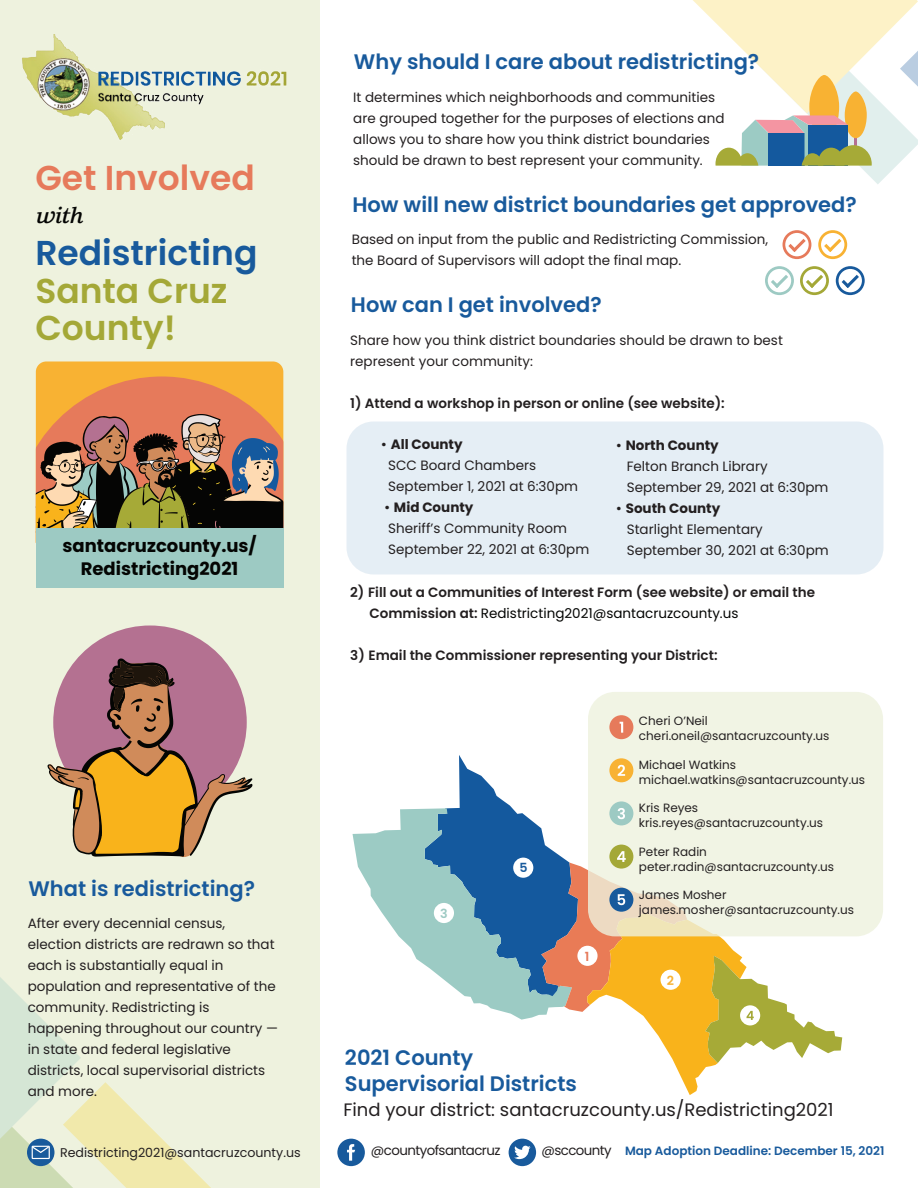
<style>
.page{position:relative;width:918px;height:1188px;background:#fff}
.page>*{position:absolute;margin:0;border:0;box-sizing:border-box;transform-origin:0 0}
.t1{font:600 34.5px/37.5px "Poppins";color:#a4a837}
.t2{font:600 34.5px "Poppins";color:#185a9c}
.t3{font:600 34.5px "Poppins";color:#e67a5b}
.t4{font:italic 500 22.5px "Sutro";color:#040503}
.t5{font:600 21px/25.2px "Poppins";color:#185a9c}
.t6{font:18px "Poppins";color:#231f20}
.t7{font:700 18px "Poppins";color:#040503}
.t8{font:13.5px/21px "Poppins";color:#231f20}
.t9{font:600 13.5px/21px "Poppins";color:#231f20}
.t10{font:13.35px "Poppins";letter-spacing:-.04em;color:#231f20}
.t11{font:12.6px "Poppins";color:#231f20}
.t12{font:600 12.6px "Poppins";color:#9dcac3}
.t13{font:600 12.6px "Poppins";color:#e67a5b}
.t14{font:600 12.6px "Poppins";color:#f8b233}
.t15{font:600 12.6px "Poppins";color:#185a9c}
.t16{font:12px/15px "Poppins";color:#231f20}
.t17{font:600 12px "Poppins";color:#185a9c}
.s1{font-weight:500}
.s2{font-weight:700}
.s3{font-weight:400;color:#040503}
.s4{font-weight:400;font-size:13.35px;color:#231f20}
</style>
<div class="page">
<div style="left:0;top:0;width:320px;height:1188px;background:#eef2de"></div>
<div style="left:346px;top:422px;width:538px;height:152px;background:#e5eef5;border-radius:27px"></div>
<div style="left:509px;top:1139px;width:27px;height:27px;background:#185a9c;border-radius:50%"></div>
<svg style="left:514px;top:1146px;width:17px;height:13px"></svg>
<div style="left:337px;top:1139px;width:28px;height:27px;background:#185a9c;border-radius:50%"></div>
<svg style="left:347px;top:1144px;width:8px;height:17px"></svg>
<svg style="left:0;top:977px;width:211px;height:211px"></svg>
<div style="left:36px;top:361px;width:247px;height:191px;background:#f8b233;border-radius:10px"></div>
<svg style="left:36px;top:376px;width:247px;height:152px"></svg>
<img style="left:22px;top:34px;width:265px;height:106px">
<svg style="left:353px;top:808px;width:72px;height:157px;fill:#9ccbc4"></svg>
<div style="left:36px;top:528px;width:247px;height:60px;background:#9dcac3"></div>
<div style="left:53px;top:626px;width:194px;height:193px;background:#b47191;border-radius:50%"></div>
<div style="left:588px;top:692px;width:295px;height:244px;background:#eef2de;border-radius:27px"></div>
<div style="left:609px;top:715px;width:24px;height:24px;background:#e67a5b;border-radius:50%"></div>
<svg style="left:620px;top:722px;width:3px;height:11px"></svg>
<svg style="left:425px;top:755px;width:417px;height:340px"></svg>
<svg style="left:693px;top:0;width:225px;height:184px"></svg>
<svg style="left:783px;top:230px;width:28px;height:29px"></svg>
<svg style="left:818px;top:230px;width:29px;height:29px"></svg>
<svg style="left:765px;top:266px;width:29px;height:29px"></svg>
<svg style="left:800px;top:266px;width:29px;height:29px"></svg>
<svg style="left:836px;top:266px;width:29px;height:29px"></svg>
<svg style="left:47px;top:658px;width:205px;height:199px"></svg>
<h1 class="t3" style="left:35px;top:158px;width:221px">Get Involved</h1>
<h2 class="t4" style="left:37px;top:203px;width:48px">with</h2>
<h1 class="t2" style="left:35px;top:233px;width:224px">Redistricting</h1>
<h1 class="t1" style="left:35px;top:272px;width:194px">Santa Cruz<br>County!</h1>
<h3 class="t5" style="left:354px;top:50px;width:407px">Why should I care about redistricting?</h3>
<p class="t8" style="left:353px;top:86px;width:373px">It determines which neighborhoods and communities are grouped together for the purposes of elections and allows you to share how you think district boundaries should be drawn to best represent your community.</p>
<h3 class="t5" style="left:352px;top:192px;width:506px">How will new district boundaries get approved?</h3>
<p class="t8" style="left:352px;top:229px;width:418px">Based on input from the public and Redistricting Commission, the Board of Supervisors will adopt the final map.</p>
<h3 class="t5" style="left:351px;top:293px;width:252px">How can I get involved?</h3>
<p class="t8" style="left:350px;top:329px;width:434px">Share how you think district boundaries should be drawn to best represent your community:</p>
<p class="t9" style="left:350px;top:392px;width:376px">1) Attend a workshop in person or online (see website):</p>
<p class="t8" style="left:388px;top:434px;width:191px;text-indent:-7px"><span class="s1">•</span> <span class="s2">All County<br></span>SCC Board Chambers<br>September 1, 2021 at 6:30pm</p>
<p class="t8" style="left:388px;top:497px;width:203px;text-indent:-4px"><span class="s1">•</span> <span class="s2">Mid County<br></span>Sheriff’s Community Room<br>September 22, 2021 at 6:30pm</p>
<p class="t8" style="left:627px;top:435px;width:203px;text-indent:-11px"><span class="s1">•</span> <span class="s2">North County<br></span>Felton Branch Library<br>September 29, 2021 at 6:30pm</p>
<p class="t8" style="left:627px;top:498px;width:138px;text-indent:-11px"><span class="s1">•</span> <span class="s2">South County<br></span>Starlight Elementary</p>
<h3 class="t7" style="left:62px;top:536px;width:196px">santacruzcounty.us/</h3>
<p class="t8" style="left:627px;top:540px;width:203px">September 30, 2021 at 6:30pm</p>
<h3 class="t7" style="left:81px;top:558px;width:159px">Redistricting2021</h3>
<h3 class="t5" style="left:28px;top:876px;width:228px">What is redistricting?</h3>
<p class="t8" style="left:28px;top:913px;width:252px">After every decennial census, election districts are redrawn so that each is substantially equal in population and representative of the community. Redistricting is happening throughout our country — in state and federal legislative districts, local supervisorial districts and more.</p>
<p class="t9" style="left:370px;top:581px;width:447px;text-indent:-19px">2) Fill out a Communities of Interest Form (see website) or email the<br>Commission at: <span class="s3">Redistricting2021@santacruzcounty.us</span></p>
<p class="t9" style="left:350px;top:644px;width:369px">3) Email the Commissioner representing your District:</p>
<p class="t12" style="left:440px;top:906px;width:9px">3</p>
<p class="t15" style="left:519px;top:861px;width:10px">5</p>
<p class="t13" style="left:585px;top:949px;width:6px">1</p>
<h3 class="t5" style="left:345px;top:1046px;width:234px">2021 County<br>Supervisorial Districts</h3>
<p class="t16" style="left:639px;top:713px;width:192px">Cheri O’Neil cheri.oneil@santacruzcounty.us</p>
<p class="t16" style="left:639px;top:757px;width:228px">Michael Watkins michael.watkins@santacruzcounty.us</p>
<p class="t16" style="left:639px;top:800px;width:186px">Kris Reyes kris.reyes@santacruzcounty.us</p>
<p class="t16" style="left:639px;top:844px;width:197px">Peter Radin peter.radin@santacruzcounty.us</p>
<p class="t16" style="left:639px;top:887px;width:217px">James Mosher james.mosher@santacruzcounty.us</p>
<p class="t14" style="left:667px;top:973px;width:9px">2</p>
<h3 class="t6" style="left:343px;top:1099px;width:492px">Find your district: santacruzcounty.us/Redistricting2021</h3>
<p class="t11" style="left:60px;top:1145px;width:242px">Redistricting2021@santacruzcounty.us</p>
<p class="t10" style="left:371px;top:1143px;width:131px">@countyofsantacruz</p>
<p class="t17" style="left:541px;top:1144px;width:345px"><span class="s4">@sccounty</span> Map Adoption Deadline: December 15, 2021</p>
</div>
